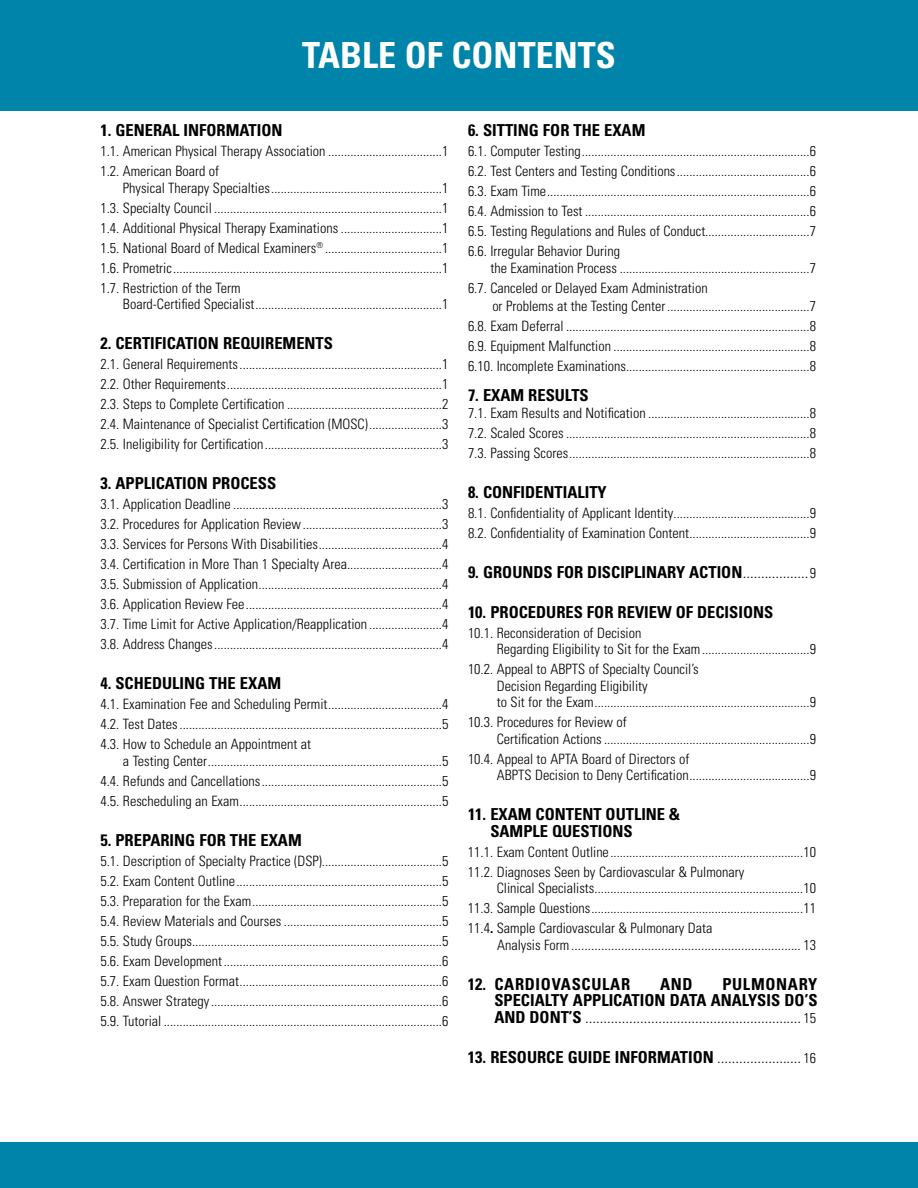
<style>
.page{position:relative;width:918px;height:1188px;background:#fff}
.page>*{position:absolute;margin:0;border:0;box-sizing:border-box;transform-origin:0 0}
.t1{font:700 condensed 36px "Univers LT Std";color:#fff}
.t2{font:700 condensed 16.5px/16.5px "Univers LT Std";color:#000}
.t3{font:300 condensed 16.5px/16.5px "Univers LT Std";color:#000;text-align:justify}
.t4{font:700 condensed 16.5px "Univers LT Std";letter-spacing:.04em;color:#000}
.t5{font:300 condensed 15px "Univers LT Std";color:#000}
.t6{font:300 condensed 14.25px/20px "Univers LT Std";color:#000;text-align:justify}
.s1{font-weight:300}
.s2{font-weight:300;font-size:14.25px}
.s3{font-weight:700}
.s4{font-size:14.25px}
</style>
<div class="page">
<div style="left:0;top:0;width:918px;height:110px;background:#0084a9"></div>
<div style="left:0;top:1143px;width:918px;height:45px;background:#0084a9"></div>
<h1 class="t1" style="left:302px;top:33px;width:315px">TABLE OF CONTENTS</h1>
<p class="t2" style="left:100px;top:122px;width:184px">1. GENERAL INFORMATION</p>
<p class="t6" style="left:100px;top:141px;width:349px">1.1. American Physical Therapy Association ....................................1<br>1.2. American Board of</p>
<p class="t6" style="left:100px;top:178px;width:350px;text-indent:22px">Physical Therapy Specialties......................................................1<br>1.3. Specialty Council ........................................................................1<br>1.4. Additional Physical Therapy Examinations ................................1<br>1.5. National Board of Medical Examiners<sup>®</sup> .....................................1<br>1.6. Prometric.....................................................................................1<br>1.7. Restriction of the Term</p>
<p class="t6" style="left:123px;top:294px;width:327px">Board-Certified Specialist...........................................................1</p>
<p class="t2" style="left:100px;top:335px;width:234px">2. CERTIFICATION REQUIREMENTS</p>
<p class="t6" style="left:100px;top:354px;width:349px">2.1. General Requirements................................................................1<br>2.2. Other Requirements....................................................................1<br>2.3. Steps to Complete Certification .................................................2<br>2.4. Maintenance of Specialist Certification (MOSC).......................3<br>2.5. Ineligibility for Certification........................................................3</p>
<p class="t2" style="left:100px;top:475px;width:177px">3. APPLICATION PROCESS</p>
<p class="t6" style="left:100px;top:494px;width:349px">3.1. Application Deadline ..................................................................3<br>3.2. Procedures for Application Review............................................3<br>3.3. Services for Persons With Disabilities.......................................4<br>3.4. Certification in More Than 1 Specialty Area..............................4<br>3.5. Submission of Application..........................................................4<br>3.6. Application Review Fee..............................................................4<br>3.7. Time Limit for Active Application/Reapplication .......................4<br>3.8. Address Changes........................................................................4</p>
<p class="t2" style="left:100px;top:675px;width:182px">4. SCHEDULING THE EXAM</p>
<p class="t6" style="left:100px;top:694px;width:349px">4.1. Examination Fee and Scheduling Permit....................................4<br>4.2. Test Dates...................................................................................5<br>4.3. How to Schedule an Appointment at</p>
<p class="t6" style="left:100px;top:751px;width:349px;text-indent:22px">a Testing Center..........................................................................5<br>4.4. Refunds and Cancellations.........................................................5<br>4.5. Rescheduling an Exam................................................................5</p>
<p class="t2" style="left:100px;top:832px;width:203px">5. PREPARING FOR THE EXAM</p>
<p class="t6" style="left:100px;top:851px;width:349px">5.1. Description of Specialty Practice (DSP)......................................5<br>5.2. Exam Content Outline.................................................................5<br>5.3. Preparation for the Exam............................................................5<br>5.4. Review Materials and Courses ..................................................5<br>5.5. Study Groups...............................................................................5<br>5.6. Exam Development.....................................................................6<br>5.7. Exam Question Format................................................................6<br>5.8. Answer Strategy.........................................................................6<br>5.9. Tutorial ........................................................................................6</p>
<p class="t2" style="left:468px;top:122px;width:179px">6. SITTING FOR THE EXAM</p>
<p class="t6" style="left:468px;top:141px;width:349px">6.1. Computer Testing........................................................................6<br>6.2. Test Centers and Testing Conditions..........................................6<br>6.3. Exam Time...................................................................................6<br>6.4. Admission to Test .......................................................................6<br>6.5. Testing Regulations and Rules of Conduct.................................7<br>6.6. Irregular Behavior During</p>
<p class="t6" style="left:468px;top:258px;width:349px;text-indent:22px">the Examination Process ............................................................7<br>6.7. Canceled or Delayed Exam Administration</p>
<p class="t6" style="left:468px;top:296px;width:349px;text-indent:24px">or Problems at the Testing Center.............................................7<br>6.8. Exam Deferral .............................................................................8<br>6.9. Equipment Malfunction ..............................................................8<br>6.10. Incomplete Examinations..........................................................8</p>
<p class="t2" style="left:468px;top:387px;width:122px">7. EXAM RESULTS</p>
<p class="t6" style="left:468px;top:403px;width:349px">7.1. Exam Results and Notification ...................................................8<br>7.2. Scaled Scores .............................................................................8<br>7.3. Passing Scores............................................................................8</p>
<p class="t2" style="left:468px;top:484px;width:140px">8. CONFIDENTIALITY</p>
<p class="t6" style="left:468px;top:503px;width:349px">8.1. Confidentiality of Applicant Identity...........................................9<br>8.2. Confidentiality of Examination Content......................................9</p>
<p class="t2" style="left:468px;top:564px;width:350px">9. GROUNDS FOR DISCIPLINARY ACTION<span class="s1">..................</span><span class="s2">9</span></p>
<p class="t2" style="left:468px;top:604px;width:307px">10. PROCEDURES FOR REVIEW OF DECISIONS</p>
<p class="t6" style="left:497px;top:625px;width:321px;line-height:16.5px;text-indent:-29px">10.1. Reconsideration of Decision<br>Regarding Eligibility to Sit for the Exam..................................9</p>
<p class="t6" style="left:497px;top:661px;width:321px;line-height:16.5px;text-align:left;text-indent:-29px">10.2. Appeal to ABPTS of Specialty Council’s<br>Decision Regarding Eligibility<br>to Sit for the Exam....................................................................9</p>
<p class="t6" style="left:497px;top:714px;width:321px;line-height:16.5px;text-indent:-29px">10.3. Procedures for Review of<br>Certification Actions .................................................................9</p>
<p class="t6" style="left:497px;top:751px;width:321px;line-height:16.5px;text-indent:-29px">10.4. Appeal to APTA Board of Directors of<br>ABPTS Decision to Deny Certification......................................9</p>
<p class="t2" style="left:490px;top:806px;width:191px;text-indent:-22px">11. EXAM CONTENT OUTLINE &amp;<br>SAMPLE QUESTIONS</p>
<p class="t6" style="left:468px;top:842px;width:349px">11.1. Exam Content Outline.............................................................10<br>11.2. Diagnoses Seen by Cardiovascular &amp; Pulmonary</p>
<p class="t6" style="left:468px;top:878px;width:349px;text-indent:29px">Clinical Specialists..................................................................10<br>11.3. Sample Questions...................................................................11<br>11.4<span class="s3">.</span> Sample Cardiovascular &amp; Pulmonary Data</p>
<p class="t5" style="left:497px;top:936px;width:320px"><span class="s4">Analysis Form</span>..................................................................... <span class="s4">13</span></p>
<p class="t4" style="left:468px;top:974px;width:164px">12. CARDIOVASCULAR</p>
<p class="t2" style="left:660px;top:976px;width:34px">AND</p>
<p class="t3" style="left:494px;top:976px;width:325px;text-indent:228px"><span class="s3">PULMONARY SPECIALTY APPLICATION DATA ANALYSIS DO’S AND DONT’S</span> ........................................................... <span class="s4">15</span></p>
<p class="t2" style="left:468px;top:1049px;width:350px">13. RESOURCE GUIDE INFORMATION <span class="s1">.......................</span> <span class="s2">16</span></p>
</div>
